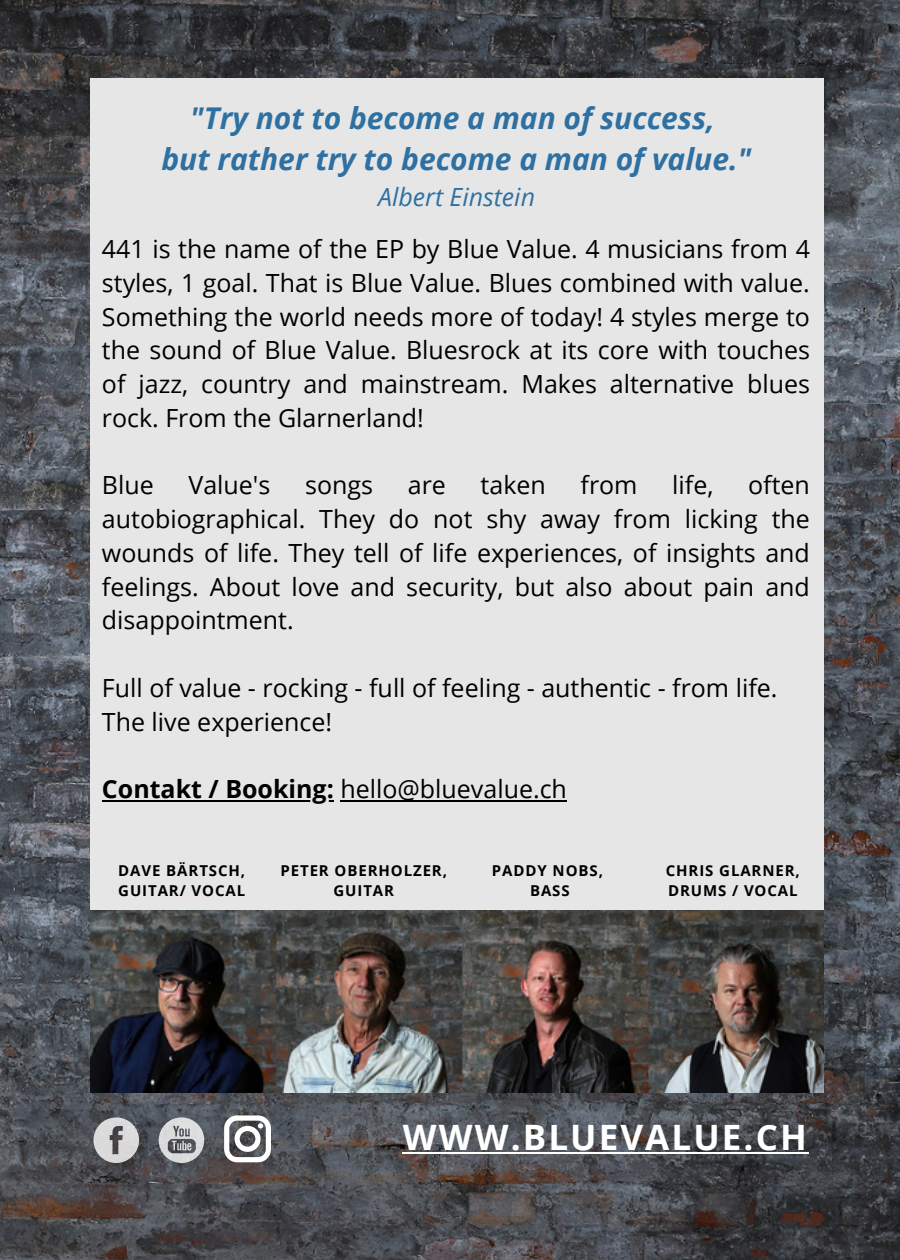
<style>
.page{position:relative;width:900px;height:1260px;background:#fff}
.page>*{position:absolute;margin:0;border:0;box-sizing:border-box;transform-origin:0 0}
.t1{font:700 35px "Open Sans";letter-spacing:.06em;color:#fff}
.t2{font:italic 700 30px "Open Sans";color:#2e70a2}
.t3{font:25px/33.8px "Open Sans";color:#000;text-align:justify}
.t4{font:italic 25px "Open Sans";color:#2e70a2}
.t5{font:700 15px/20px "Open Sans";letter-spacing:.06em;color:#000;text-align:center}
.s1{font-weight:700}
</style>
<div class="page">
<img style="left:0;top:0;width:900px;height:1260px">
<div style="left:90px;top:79px;width:733px;height:832px;background:#e6e6e6"></div>
<svg style="left:93px;top:1117px;width:46px;height:46px;background:#a9a9ab"></svg>
<svg style="left:159px;top:1117px;width:45px;height:46px;background:#a3a5a9"></svg>
<svg style="left:224px;top:1115px;width:47px;height:47px"></svg>
<hr style="left:102px;top:800px;width:232px;height:2px;background:#000">
<hr style="left:340px;top:800px;width:227px;height:2px;background:#000">
<img style="left:90px;top:911px;width:733px;height:182px">
<hr style="left:403px;top:1152px;width:406px;height:2px;background:#fff">
<p class="t2" style="left:190px;top:97px;width:526px">"Try not to become a man of success,</p>
<p class="t2" style="left:161px;top:138px;width:591px">but rather try to become a man of value."</p>
<p class="t4" style="left:378px;top:179px;width:158px">Albert Einstein</p>
<p class="t3" style="left:102px;top:231px;width:710px">441 is the name of the EP by Blue Value. 4 musicians from 4 styles, 1 goal. That is Blue Value. Blues combined with value.<br>Something the world needs more of today! 4 styles merge to the sound of Blue Value. Bluesrock at its core with touches of jazz, country and mainstream. Makes alternative blues rock. From the Glarnerland!</p>
<p class="t3" style="left:102px;top:468px;width:710px;text-indent:646px">often autobiographical. They do not shy away from licking the wounds of life. They tell of life experiences, of insights and feelings. About love and security, but also about pain and disappointment.</p>
<p class="t3" style="left:102px;top:468px;width:53px">Blue</p>
<p class="t3" style="left:189px;top:468px;width:83px">Value's</p>
<p class="t3" style="left:305px;top:468px;width:69px">songs</p>
<p class="t3" style="left:408px;top:468px;width:40px">are</p>
<p class="t3" style="left:481px;top:468px;width:67px">taken</p>
<p class="t3" style="left:581px;top:468px;width:59px">from</p>
<p class="t3" style="left:672px;top:468px;width:43px">life,</p>
<p class="t3" style="left:102px;top:670px;width:677px">Full of value - rocking - full of feeling - authentic - from life.</p>
<p class="t3" style="left:102px;top:704px;width:232px">The live experience!</p>
<p class="t3" style="left:102px;top:771px;width:466px"><span class="s1">Contakt / Booking:</span> hello@bluevalue.ch</p>
<p class="t5" style="left:118px;top:860px;width:128px">DAVE BÄRTSCH,</p>
<p class="t5" style="left:118px;top:880px;width:129px">GUITAR/ VOCAL</p>
<p class="t5" style="left:280px;top:860px;width:168px">PETER OBERHOLZER,<br>GUITAR</p>
<p class="t5" style="left:492px;top:860px;width:113px">PADDY NOBS,</p>
<p class="t5" style="left:530px;top:880px;width:41px">BASS</p>
<p class="t5" style="left:666px;top:860px;width:136px;text-align:left">CHRIS GLARNER,<br>DRUMS / VOCAL</p>
<p class="t1" style="left:403px;top:1113px;width:405px">WWW.BLUEVALUE.CH</p>
</div>
